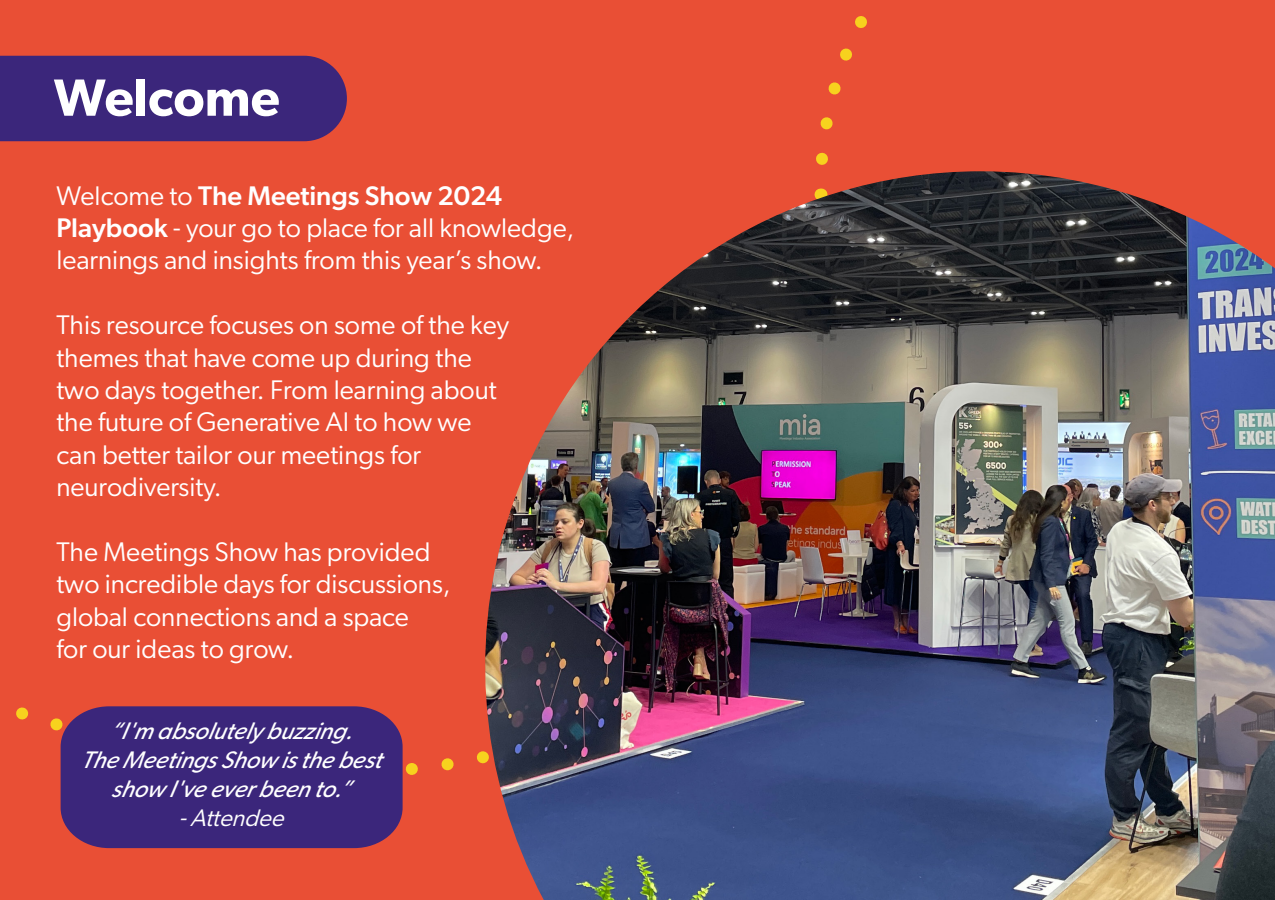
<style>
.page{position:relative;width:1275px;height:900px;background:#e94f35}
.page>*{position:absolute;margin:0;border:0;box-sizing:border-box;transform-origin:0 0}
.t1{font:600 52.5px "Gibson";color:#fff}
.t2{font:27px/32.4px "Gibson";color:#fff}
.t3{font:italic 24px/28.8px "Gibson";color:#fff;text-align:center}
.t4{font:italic 24px "Gibson";color:#fff}
.s1{font-weight:500}
</style>
<div class="page">
<svg style="left:816px;top:16px;width:51px;height:149px"></svg>
<div style="left:0;top:56px;width:347px;height:85px;background:#3b267b"></div>
<img style="left:477px;top:171px;width:798px;height:729px">
<div style="left:61px;top:706px;width:342px;height:142px;background:#3b267b"></div>
<h1 class="t1" style="left:54px;top:66px;width:227px">Welcome</h1>
<p class="t2" style="left:56px;top:179px;width:520px">Welcome to <span class="s1">The Meetings Show 2024<br>Playbook</span> - your go to place for all knowledge, learnings and insights from this year’s show.</p>
<p class="t2" style="left:56px;top:308px;width:454px">This resource focuses on some of the key themes that have come up during the two days together. From learning about the future of Generative AI to how we can better tailor our meetings for neurodiversity.</p>
<p class="t2" style="left:56px;top:535px;width:396px">The Meetings Show has provided two incredible days for discussions, global connections and a space<br>for our ideas to grow.</p>
<p class="t3" style="left:81px;top:716px;width:309px">“I'm absolutely buzzing.<br>TheMeetingsShow isthebest show I'veeverbeento.”</p>
<p class="t4" style="left:179px;top:803px;width:114px">-Attendee</p>
</div>
